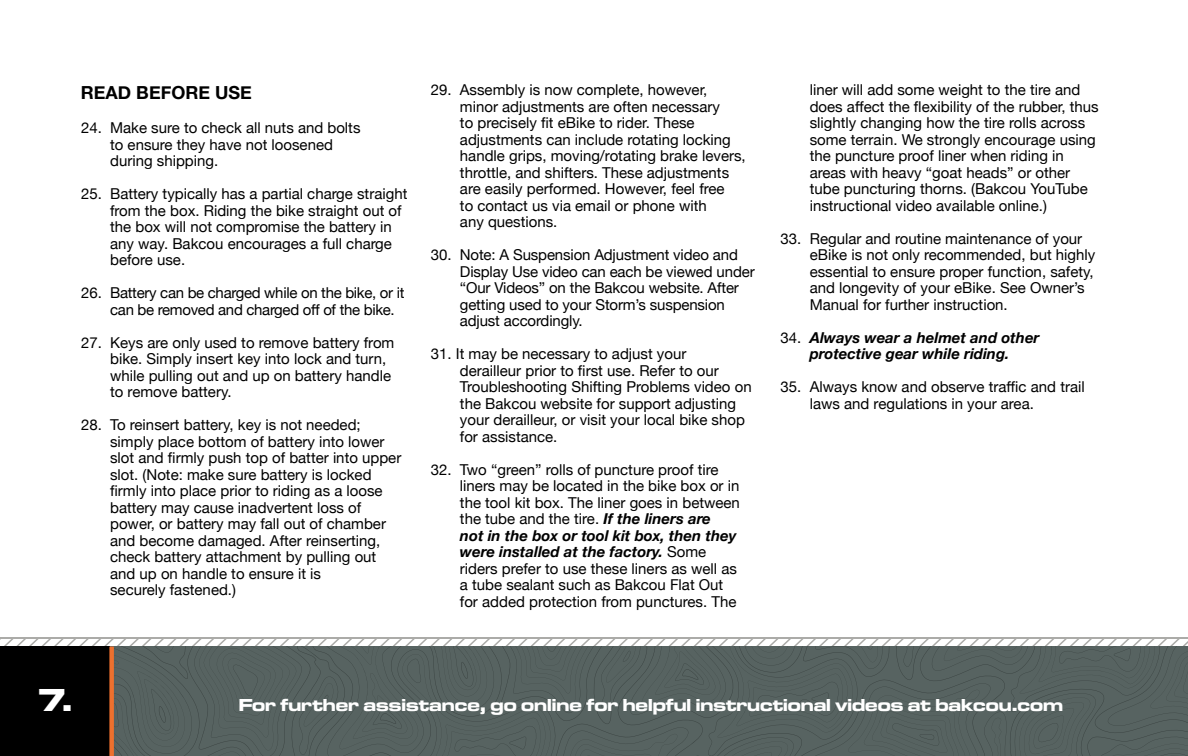
<style>
.page{position:relative;width:1188px;height:756px;background:#fff}
.page>*{position:absolute;margin:0;border:0;box-sizing:border-box;transform-origin:0 0}
.t1{font:33px "Microgramma D Bold Exte";color:#fff}
.t2{font:18px "Microgramma D Bold Exte";color:#fff}
.t3{font:700 18px "Helvetica Neue";color:#000}
.t4{font:15px/16.5px "Helvetica Neue";color:#000}
.t5{font:15px/16.5px "Helvetica Neue";letter-spacing:-.02em;color:#000}
.t6{font:italic 700 15px/16.5px "Helvetica Neue";color:#000;text-align:center}
.s1{font-weight:700;font-style:italic}
.s2{font-weight:400;font-style:normal}
</style>
<div class="page">
<svg style="left:0;top:637px;width:1188px;height:119px;background:#606b69"></svg>
<div style="left:0;top:647px;width:109px;height:109px;background:#000"></div>
<div style="left:109px;top:647px;width:5px;height:109px;background:#ed702e"></div>
<p class="t3" style="left:81px;top:78px;width:172px">READ BEFORE USE</p>
<p class="t4" style="left:110px;top:120px;width:252px;text-indent:-29px">24. Make sure to check all nuts and bolts to ensure they have not loosened during shipping.</p>
<p class="t4" style="left:110px;top:186px;width:299px;text-indent:-29px">25. Battery typically has a partial charge straight from the box. Riding the bike straight out of the box will not compromise the battery in any way. Bakcou encourages a full charge before use.</p>
<p class="t5" style="left:110px;top:285px;width:296px;text-indent:-29px">26. Battery can be charged while on the bike, or it can be removed and charged off of the bike.</p>
<p class="t4" style="left:110px;top:335px;width:286px;text-indent:-29px">27. Keys are only used to remove battery from bike. Simply insert key into lock and turn, while pulling out and up on battery handle to remove battery.</p>
<p class="t4" style="left:110px;top:417px;width:293px;text-indent:-29px">28. To reinsert battery, key is not needed; simply place bottom of battery into lower slot and firmly push top of batter into upper slot. (Note: make sure battery is locked firmly into place prior to riding as a loose battery may cause inadvertent loss of power, or battery may fall out of chamber and become damaged. After reinserting, check battery attachment by pulling out and up on handle to ensure it is<br>securely fastened.)</p>
<p class="t4" style="left:460px;top:83px;width:287px;text-indent:-29px">29. Assembly is now complete, however, minor adjustments are often necessary<br>to precisely fit eBike to rider. These adjustments can include rotating locking handle grips, moving/rotating brake levers, throttle, and shifters. These adjustments are easily performed. However, feel free<br>to contact us via email or phone with<br>any questions.</p>
<p class="t4" style="left:460px;top:248px;width:296px;text-indent:-29px">30. Note: A Suspension Adjustment video and Display Use video can each be viewed under “Our Videos” on the Bakcou website. After getting used to your Storm’s suspension adjust accordingly.</p>
<p class="t4" style="left:460px;top:347px;width:293px;text-indent:-29px">31. It may be necessary to adjust your<br>derailleur prior to first use. Refer to our Troubleshooting Shifting Problems video on the Bakcou website for support adjusting your derailleur, or visit your local bike shop for assistance.</p>
<p class="t4" style="left:460px;top:462px;width:282px;text-indent:-29px">32. Two “green” rolls of puncture proof tire liners may be located in the bike box or in the tool kit box. The liner goes in between the tube and the tire. <span class="s1">If the liners are<br>not in the box or tool kit box, then they were installed at the factory.</span> Some riders prefer to use these liners as well as a tube sealant such as Bakcou Flat Out for added protection from punctures. The</p>
<p class="t4" style="left:810px;top:83px;width:290px">liner will add some weight to the tire and does affect the flexibility of the rubber, thus slightly changing how the tire rolls across some terrain. We strongly encourage using the puncture proof liner when riding in areas with heavy “goat heads” or other tube puncturing thorns. (Bakcou YouTube instructional video available online.)</p>
<p class="t4" style="left:810px;top:231px;width:287px;text-indent:-29px">33. Regular and routine maintenance of your eBike is not only recommended, but highly essential to ensure proper function, safety, and longevity of your eBike. See Owner’s Manual for further instruction.</p>
<p class="t6" style="left:781px;top:330px;width:260px"><span class="s2">34.</span> Always wear a helmet and other protective gear while riding.</p>
<p class="t4" style="left:810px;top:380px;width:277px;text-indent:-29px">35. Always know and observe traffic and trail laws and regulations in your area.</p>
<h1 class="t1" style="left:37px;top:678px;width:38px">7.</h1>
<p class="t2" style="left:239px;top:693px;width:826px">For further assistance, go online for helpful instructional videos at bakcou.com</p>
</div>
